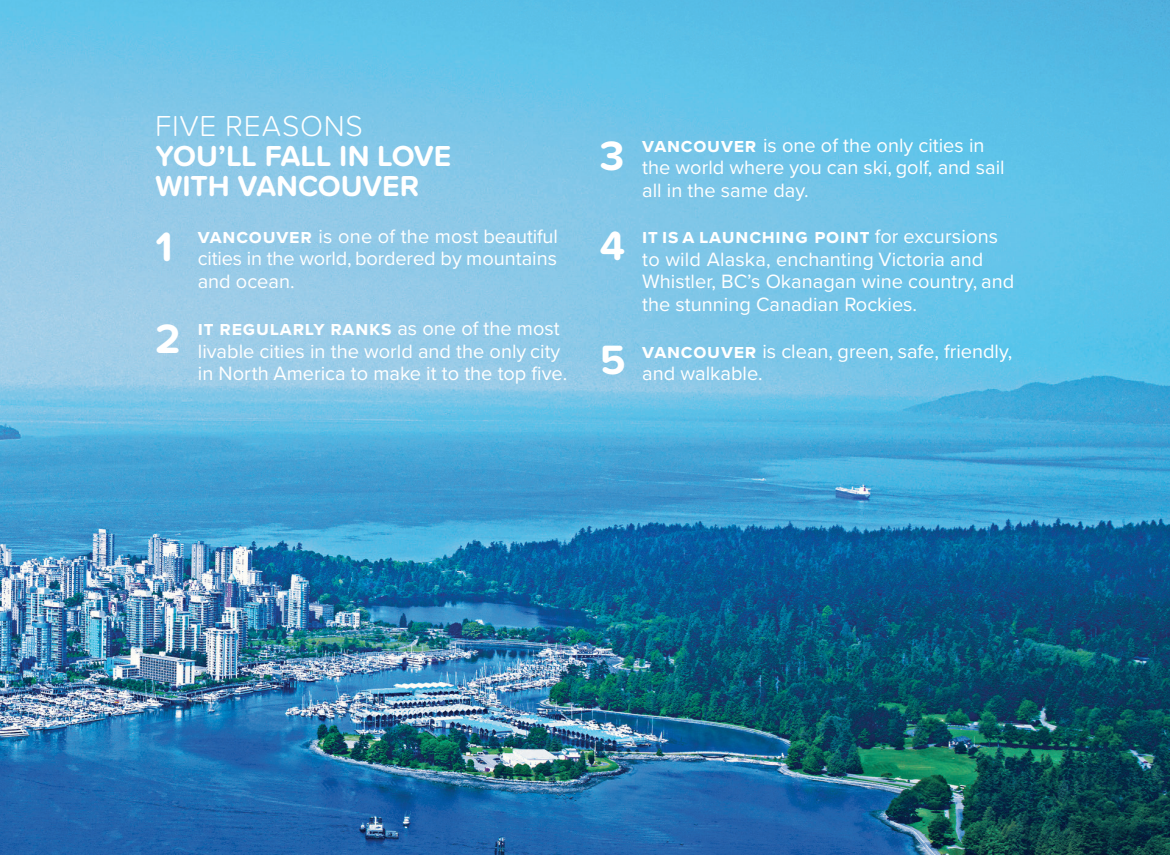
<style>
.page{position:relative;width:1170px;height:855px;background:#fff}
.page>*{position:absolute;margin:0;border:0;box-sizing:border-box;transform-origin:0 0}
.Body{font:700 42.5px "Proxima Soft";color:#fff}
.COE{font:700 30px "Proxima Soft";letter-spacing:-.01em;color:#fff}
.COE-2{font:300 30px "Proxima Soft";letter-spacing:.025em;color:#fff}
.Body-2{font:20px/22.5px "Proxima Nova";color:#fff}
.s1{font-weight:700}
</style>
<div class="page">
<img style="left:0;top:0;width:1170px;height:855px">
<p class="COE-2" style="left:155px;top:103px;width:209px">FIVE REASONS</p>
<p class="COE" style="left:155px;top:133px;width:298px">YOU’LL FALL IN LOVE</p>
<p class="COE" style="left:155px;top:163px;width:265px">WITH VANCOUVER</p>
<p class="Body" style="left:600px;top:123px;width:26px">3</p>
<p class="Body-2" style="left:198px;top:224px;width:362px;text-align:justify"><span class="s1">vancouver</span> is one of the most beautiful cities in the world, bordered by mountains and ocean.</p>
<p class="Body-2" style="left:198px;top:316px;width:371px"><span class="s1">it regularly ranks</span> as one of the most livable cities in the world and the only city in North America to make it to the top five.</p>
<p class="Body" style="left:155px;top:215px;width:19px">1</p>
<p class="Body" style="left:600px;top:214px;width:27px">4</p>
<p class="Body" style="left:155px;top:307px;width:27px">2</p>
<p class="Body" style="left:600px;top:328px;width:27px">5</p>
<p class="Body-2" style="left:642px;top:133px;width:364px"><span class="s1">vancouver</span> is one of the only cities in the world where you can ski, golf, and sail all in the same day.</p>
<p class="Body-2" style="left:642px;top:225px;width:374px"><span class="s1">it is a launching point</span> for excursions to wild Alaska, enchanting Victoria and Whistler, BC’s Okanagan wine country, and the stunning Canadian Rockies.</p>
<p class="Body-2" style="left:642px;top:339px;width:372px"><span class="s1">vancouver</span> is clean, green, safe, friendly, and walkable.</p>
</div>
